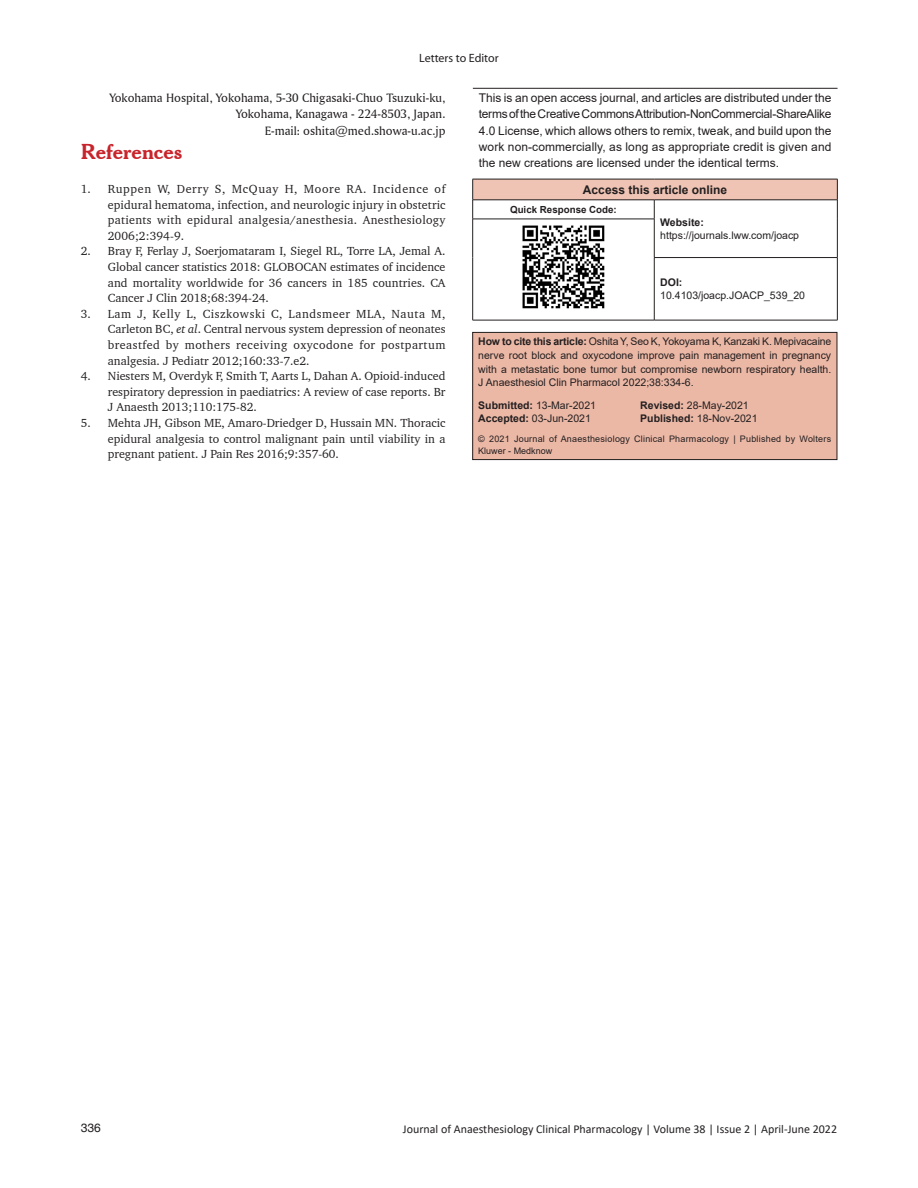
<style>
.page{position:relative;width:918px;height:1188px;background:#fff}
.page>*{position:absolute;margin:0;border:0;box-sizing:border-box;transform-origin:0 0}
.t1{font:700 21px "Cheltenham BT";color:#c8242b}
.ADD{font:12.75px/16.5px "Amerigo BT Roman A";color:#231f20;text-align:right}
.REF{font:12px/15.6px "Charter BT";color:#231f20;text-align:justify}
.C{font:12px/16.2px "Arial";color:#231f20;text-align:justify}
.t2{font:12px "Calibri";color:#231f20}
.AAO{font:700 12px "Arial";color:#231f20}
.t3{font:12px "Myriad";color:#231f20}
.t4{font:12px "Helvetica";color:#231f20}
.HTC{font:10.5px/13.6px "Arial";color:#231f20;text-align:justify}
.SRC{font:10.5px "Arial";color:#231f20}
.Web{font:10.5px/13.5px "Arial";color:#231f20}
.QRC{font:700 9.75px "Arial";color:#231f20}
.SRC-2{font:9px/11.7px "Arial";letter-spacing:.025em;color:#231f20}
.s1{font-style:italic}
.s2{font-weight:700}
</style>
<div class="page">
<div style="left:473px;top:332px;width:364px;height:128px;background:#ecb8a6"></div>
<div style="left:472px;top:332px;width:365px;height:128px;border:1px solid #231f20"></div>
<hr style="left:473px;top:88px;width:365px;height:1px;background:#231f20">
<div style="left:473px;top:179px;width:364px;height:21px;background:#efc4b4"></div>
<hr style="left:473px;top:320px;width:181px;height:1px;background:#231f20">
<hr style="left:473px;top:179px;width:181px;height:1px;background:#231f20">
<hr style="left:654px;top:179px;width:184px;height:1px;background:#231f20">
<hr style="left:473px;top:200px;width:181px;height:1px;background:#231f20">
<svg style="left:472px;top:179px;width:1px;height:40px"></svg>
<hr style="left:654px;top:200px;width:184px;height:1px;background:#231f20">
<svg style="left:837px;top:179px;width:1px;height:40px"></svg>
<hr style="left:837px;top:219px;width:1px;height:38px;background:#231f20">
<hr style="left:473px;top:219px;width:181px;height:1px;background:#231f20">
<hr style="left:472px;top:219px;width:1px;height:39px;background:#231f20">
<hr style="left:472px;top:258px;width:1px;height:62px;background:#231f20">
<hr style="left:654px;top:257px;width:184px;height:1px;background:#231f20">
<hr style="left:837px;top:258px;width:1px;height:62px;background:#231f20">
<hr style="left:654px;top:320px;width:184px;height:1px;background:#231f20">
<svg style="left:654px;top:200px;width:1px;height:19px"></svg>
<hr style="left:654px;top:219px;width:1px;height:38px;background:#231f20">
<hr style="left:654px;top:258px;width:1px;height:62px;background:#231f20">
<img style="left:522px;top:225px;width:83px;height:84px">
<p class="t3" style="left:419px;top:52px;width:81px">Letters to Editor</p>
<p class="ADD" style="left:109px;top:89px;width:338px">Yokohama Hospital, Yokohama, 5‑30 Chigasaki‑Chuo Tsuzuki‑ku,<br>Yokohama, Kanagawa ‑ 224‑8503, Japan.<br>E‑mail: oshita@med.showa‑u.ac.jp</p>
<h1 class="t1" style="left:81px;top:138px;width:103px">References</h1>
<p class="REF" style="left:108px;top:181px;width:339px;text-indent:-27px">1. Ruppen W, Derry S, McQuay H, Moore RA. Incidence of epidural hematoma, infection, and neurologic injury in obstetric patients with epidural analgesia/anesthesia. Anesthesiology 2006;2:394‑9.</p>
<p class="REF" style="left:108px;top:243px;width:339px;text-indent:-27px">2. Bray F, Ferlay J, Soerjomataram I, Siegel RL, Torre LA, Jemal A.<br>Global cancer statistics 2018: GLOBOCAN estimates of incidence and mortality worldwide for 36 cancers in 185 countries. CA Cancer J Clin 2018;68:394‑24.</p>
<p class="REF" style="left:108px;top:306px;width:339px;text-indent:-27px">3. Lam J, Kelly L, Ciszkowski C, Landsmeer MLA, Nauta M, Carleton BC, <span class="s1">et al</span>. Central nervous system depression of neonates breastfed by mothers receiving oxycodone for postpartum analgesia. J Pediatr 2012;160:33‑7.e2.</p>
<p class="REF" style="left:108px;top:368px;width:339px;text-indent:-27px">4. Niesters M, Overdyk F, Smith T, Aarts L, Dahan A. Opioid‑induced respiratory depression in paediatrics: A review of case reports. Br J Anaesth 2013;110:175‑82.</p>
<p class="REF" style="left:108px;top:415px;width:339px;text-indent:-27px">5. Mehta JH, Gibson ME, Amaro‑Driedger D, Hussain MN. Thoracic epidural analgesia to control malignant pain until viability in a pregnant patient. J Pain Res 2016;9:357‑60.</p>
<p class="C" style="left:479px;top:90px;width:354px">This is an open access journal, and articles are distributed under the terms of the Creative Commons Attribution‑NonCommercial‑ShareAlike 4.0 License, which allows others to remix, tweak, and build upon the work non‑commercially, as long as appropriate credit is given and the new creations are licensed under the identical terms.</p>
<p class="AAO" style="left:583px;top:181px;width:146px">Access this article online</p>
<p class="QRC" style="left:510px;top:203px;width:108px">Quick Response Code:</p>
<p class="Web" style="left:660px;top:215px;width:140px"><span class="s2">Website: </span>https://journals.lww.com/joacp</p>
<p class="Web" style="left:660px;top:275px;width:146px"><span class="s2">DOI:<br></span>10.4103/joacp.JOACP_539_20</p>
<p class="HTC" style="left:478px;top:335px;width:355px"><span class="s2">How to cite this article:</span> Oshita Y, Seo K, Yokoyama K, Kanzaki K. Mepivacaine nerve root block and oxycodone improve pain management in pregnancy with a metastatic bone tumor but compromise newborn respiratory health.<br>J Anaesthesiol Clin Pharmacol 2022;38:334-6.</p>
<p class="SRC" style="left:478px;top:398px;width:119px"><span class="s2">Submitted:</span> 13-Mar-2021</p>
<p class="SRC" style="left:640px;top:398px;width:110px"><span class="s2">Revised:</span> 28-May-2021</p>
<p class="SRC" style="left:478px;top:411px;width:114px"><span class="s2">Accepted:</span> 03-Jun-2021</p>
<p class="SRC" style="left:640px;top:411px;width:119px"><span class="s2">Published:</span> 18-Nov-2021</p>
<p class="SRC-2" style="left:478px;top:433px;width:354px">© 2021 Journal of Anaesthesiology Clinical Pharmacology | Published by Wolters<br>Kluwer - Medknow</p>
<p class="t4" style="left:81px;top:1121px;width:22px">336</p>
<p class="t2" style="left:403px;top:1120px;width:436px">Journal of Anaesthesiology Clinical Pharmacology | Volume 38 | Issue 2 | April‑June 2022</p>
</div>
